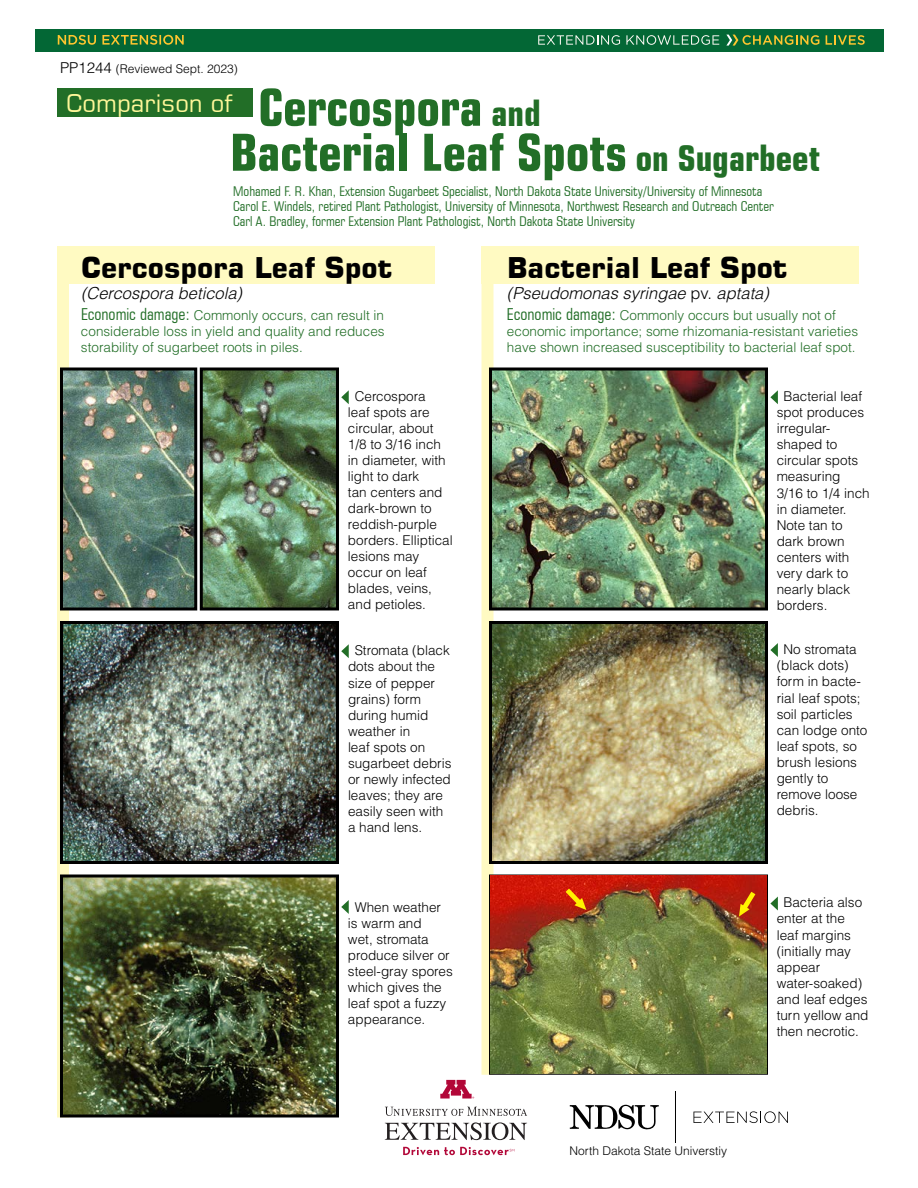
<style>
.page{position:relative;width:918px;height:1188px;background:#fff}
.page>*{position:absolute;margin:0;border:0;box-sizing:border-box;transform-origin:0 0}
.Headline{font:700 condensed 51px/45px "Square 721 BT";color:#226e27}
.Subhead_1{font:700 28.5px "Square 721 BT";color:#000}
.Headline-2{font:24px "Square 721 BT";color:#fff799}
.Subhead_1-2{font:italic 300 16.5px "Helvetica LT Std";color:#000}
.Body_text{font:300 13.5px/16px "Helvetica LT Std";color:#000}
.Body_text-2{font:300 13.5px/16px "Helvetica LT Std";color:#226e27;text-align:justify}
.Body_text-3{font:condensed 13.5px/15px "Square 721 BT";color:#226e27}
.Body_text-4{font:300 12px "Helvetica LT Std";color:#000}
.s1{font-size:15px}
.s2{font-size:36px}
.s3{font-family:"Square 721 BT";font-weight:400;font-stretch:condensed;font-size:16.5px}
.s4{font-style:normal}
</style>
<div class="page">
<img style="left:204px;top:372px;width:131px;height:234px">
<div style="left:482px;top:246px;width:378px;height:37px;background:#fffac2"></div>
<div style="left:57px;top:246px;width:378px;height:37px;background:#fffac2"></div>
<div style="left:57px;top:255px;width:12px;height:863px;background:#fffac2"></div>
<div style="left:200px;top:368px;width:139px;height:242px;border:3px solid #000"></div>
<div style="left:482px;top:255px;width:12px;height:820px;background:#fffac2"></div>
<svg style="left:341px;top:390px;width:8px;height:14px"></svg>
<svg style="left:341px;top:644px;width:8px;height:14px"></svg>
<svg style="left:341px;top:900px;width:8px;height:14px"></svg>
<svg style="left:770px;top:390px;width:8px;height:14px"></svg>
<svg style="left:770px;top:643px;width:8px;height:14px"></svg>
<svg style="left:770px;top:897px;width:8px;height:13px"></svg>
<div style="left:57px;top:88px;width:196px;height:29px;background:#226e27"></div>
<img style="left:64px;top:878px;width:271px;height:236px">
<div style="left:60px;top:874px;width:279px;height:244px;border:3px solid #000"></div>
<img style="left:64px;top:625px;width:271px;height:235px">
<div style="left:60px;top:621px;width:279px;height:243px;border:3px solid #000"></div>
<div style="left:489px;top:874px;width:279px;height:201px;border:3px solid #000"></div>
<img style="left:490px;top:876px;width:277px;height:198px">
<svg style="left:566px;top:889px;width:20px;height:21px"></svg>
<svg style="left:739px;top:892px;width:16px;height:25px"></svg>
<img style="left:493px;top:625px;width:271px;height:235px">
<div style="left:489px;top:621px;width:279px;height:243px;border:3px solid #000"></div>
<img style="left:493px;top:372px;width:271px;height:234px">
<div style="left:489px;top:368px;width:279px;height:242px;border:3px solid #000"></div>
<img style="left:64px;top:372px;width:129px;height:234px">
<div style="left:60px;top:368px;width:137px;height:242px;border:3px solid #000"></div>
<svg style="left:385px;top:1107px;width:142px;height:9px"></svg>
<svg style="left:440px;top:1080px;width:34px;height:19px"></svg>
<svg style="left:385px;top:1122px;width:142px;height:18px"></svg>
<svg style="left:403px;top:1147px;width:111px;height:8px"></svg>
<div style="left:35px;top:29px;width:848px;height:23px;background:#036735"></div>
<svg style="left:538px;top:35px;width:82px;height:10px"></svg>
<svg style="left:626px;top:35px;width:93px;height:10px"></svg>
<svg style="left:826px;top:35px;width:39px;height:10px"></svg>
<svg style="left:726px;top:35px;width:93px;height:11px"></svg>
<svg style="left:58px;top:35px;width:126px;height:10px"></svg>
<svg style="left:570px;top:1104px;width:89px;height:26px"></svg>
<hr style="left:675px;top:1091px;width:1px;height:51px;background:#000">
<svg style="left:693px;top:1111px;width:95px;height:12px"></svg>
<p class="Body_text-4" style="left:60px;top:61px;width:179px"><span class="s1">PP1244</span> (Reviewed Sept. 2023)</p>
<p class="Headline" style="left:230px;top:85px;width:591px;text-indent:28px">Cercospora <span class="s2">and<br></span>Bacterial Leaf Spots <span class="s2">on Sugarbeet</span></p>
<p class="Headline-2" style="left:66px;top:88px;width:168px">Comparison of</p>
<p class="Body_text-3" style="left:233px;top:183px;width:531px">Mohamed F. R. Khan, Extension Sugarbeet Specialist, North Dakota State University/University of Minnesota</p>
<p class="Body_text-3" style="left:233px;top:198px;width:542px">Carol E. Windels, retired Plant Pathologist, University of Minnesota, Northwest Research and Outreach Center<br>Carl A. Bradley, former Extension Plant Pathologist, North Dakota State University</p>
<p class="Subhead_1" style="left:81px;top:251px;width:313px">Cercospora Leaf Spot</p>
<p class="Subhead_1-2" style="left:81px;top:283px;width:163px">(Cercospora beticola)</p>
<p class="Body_text-2" style="left:81px;top:307px;width:305px"><span class="s3">Economic damage:</span> Commonly occurs, can result in considerable loss in yield and quality and reduces storability of sugarbeet roots in piles.</p>
<p class="Body_text" style="left:348px;top:388px;width:106px;text-indent:7px">Cercospora<br>leaf spots are circular, about<br>1/8 to 3/16 inch in diameter, with light to dark<br>tan centers and dark-brown to reddish-purple borders. Elliptical lesions may occur on leaf blades, veins, and petioles.</p>
<p class="Body_text" style="left:348px;top:642px;width:105px;text-indent:7px">Stromata (black dots about the size of pepper grains) form during humid weather in<br>leaf spots on sugarbeet debris or newly infected leaves; they are easily seen with a hand lens.</p>
<p class="Subhead_1" style="left:507px;top:251px;width:282px">Bacterial Leaf Spot</p>
<p class="Subhead_1-2" style="left:507px;top:283px;width:263px">(Pseudomonas syringae <span class="s4">pv.</span> aptata)</p>
<p class="Body_text-2" style="left:507px;top:307px;width:353px;text-align:left"><span class="s3">Economic damage:</span> Commonly occurs but usually not of economic importance; some rhizomania-resistant varieties have shown increased susceptibility to bacterial leaf spot.</p>
<p class="Body_text" style="left:777px;top:388px;width:95px;text-indent:7px">Bacterial leaf spot produces irregular&shy;shaped to circular spots measuring<br>3/16 to 1/4 inch in diameter.<br>Note tan to dark brown centers with very dark to nearly black borders.</p>
<p class="Body_text" style="left:777px;top:641px;width:92px;text-indent:7px">No stromata (black dots) form in bacte&shy;rial leaf spots; soil particles can lodge onto leaf spots, so brush lesions gently to remove loose debris.</p>
<p class="Body_text" style="left:348px;top:899px;width:106px;text-indent:7px">When weather is warm and<br>wet, stromata produce silver or steel-gray spores which gives the leaf spot a fuzzy appearance.</p>
<p class="Body_text-4" style="left:570px;top:1144px;width:159px">North Dakota State Universtiy</p>
<p class="Body_text" style="left:777px;top:894px;width:93px;text-indent:7px">Bacteria also enter at the leaf margins (initially may appear water-soaked) and leaf edges turn yellow and then necrotic.</p>
</div>
